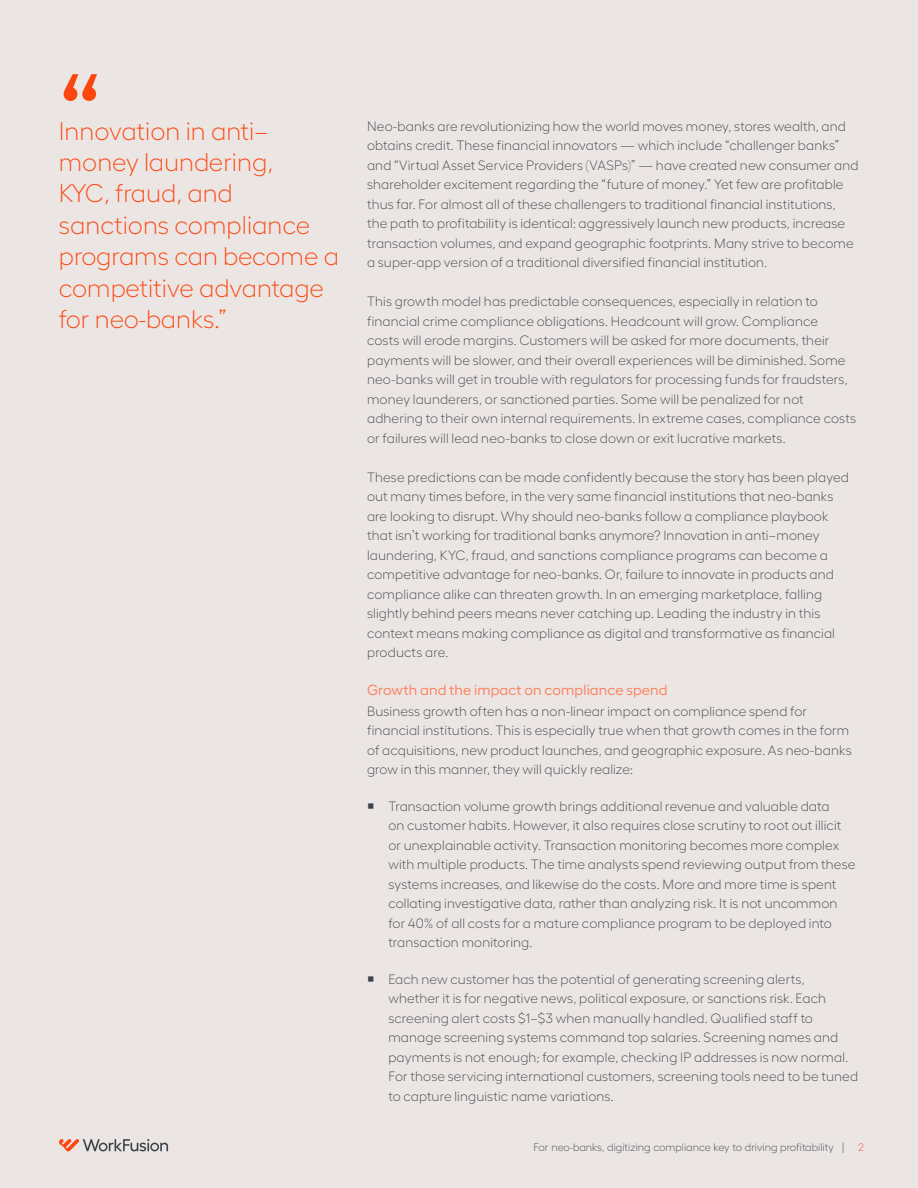
<style>
.page{position:relative;width:918px;height:1188px;background:#ebe5e3}
.page>*{position:absolute;margin:0;border:0;box-sizing:border-box;transform-origin:0 0}
.t1{font:500 108px "Hellix";color:#fc4610}
.t2{font:300 25.5px/31.5px "Hellix";color:#fc4610}
.t3{font:14.7px "Hellix";letter-spacing:.01em;color:#fd7d58}
.t4{font:300 13.5px/19.5px "Hellix";letter-spacing:.01em;color:#3b4249}
.t5{font:300 10.8px "Hellix";color:#3b4249}
.t6{font:300 10.8px "Hellix";color:#f04c23}
</style>
<div class="page">
<svg style="left:59px;top:1139px;width:109px;height:13px"></svg>
<h1 class="t1" style="left:58px;top:74px;width:46px">“</h1>
<h2 class="t2" style="left:59px;top:116px;width:282px">Innovation in anti– money laundering,<br>KYC, fraud, and sanctions compliance programs can become a competitive advantage for neo-banks.”</h2>
<p class="t4" style="left:367px;top:117px;width:493px">Neo-banks are revolutionizing how the world moves money, stores wealth, and obtains credit. These financial innovators — which include “challenger banks” and “Virtual Asset Service Providers (VASPs)” — have created new consumer and shareholder excitement regarding the “future of money.” Yet few are profitable thus far. For almost all of these challengers to traditional financial institutions, the path to profitability is identical: aggressively launch new products, increase transaction volumes, and expand geographic footprints. Many strive to become a super-app version of a traditional diversified financial institution.</p>
<p class="t4" style="left:367px;top:292px;width:491px">This growth model has predictable consequences, especially in relation to financial crime compliance obligations. Headcount will grow. Compliance<br>costs will erode margins. Customers will be asked for more documents, their payments will be slower, and their overall experiences will be diminished. Some neo-banks will get in trouble with regulators for processing funds for fraudsters, money launderers, or sanctioned parties. Some will be penalized for not adhering to their own internal requirements. In extreme cases, compliance costs or failures will lead neo-banks to close down or exit lucrative markets.</p>
<p class="t4" style="left:367px;top:468px;width:483px">These predictions can be made confidently because the story has been played out many times before, in the very same financial institutions that neo-banks are looking to disrupt. Why should neo-banks follow a compliance playbook that isn’t working for traditional banks anymore? Innovation in anti–money laundering, KYC, fraud, and sanctions compliance programs can become a competitive advantage for neo-banks. Or, failure to innovate in products and compliance alike can threaten growth. In an emerging marketplace, falling slightly behind peers means never catching up. Leading the industry in this context means making compliance as digital and transformative as financial products are.</p>
<p class="t3" style="left:367px;top:685px;width:302px">Growth and the impact on compliance spend</p>
<p class="t4" style="left:367px;top:702px;width:486px">Business growth often has a non-linear impact on compliance spend for financial institutions. This is especially true when that growth comes in the form of acquisitions, new product launches, and geographic exposure. As neo-banks grow in this manner, they will quickly realize:</p>
<p class="t4" style="left:388px;top:797px;width:469px">Transaction volume growth brings additional revenue and valuable data<br>on customer habits. However, it also requires close scrutiny to root out illicit or unexplainable activity. Transaction monitoring becomes more complex with multiple products. The time analysts spend reviewing output from these systems increases, and likewise do the costs. More and more time is spent collating investigative data, rather than analyzing risk. It is not uncommon for 40% of all costs for a mature compliance program to be deployed into transaction monitoring.</p>
<p class="t4" style="left:388px;top:970px;width:471px">Each new customer has the potential of generating screening alerts, whether it is for negative news, political exposure, or sanctions risk. Each screening alert costs $1–$3 when manually handled. Qualified staff to manage screening systems command top salaries. Screening names and payments is not enough; for example, checking IP addresses is now normal.<br>For those servicing international customers, screening tools need to be tuned to capture linguistic name variations.</p>
<p class="t5" style="left:534px;top:1143px;width:312px">For neo-banks, digitizing compliance key to driving profitability |</p>
<p class="t6" style="left:858px;top:1143px;width:7px">2</p>
</div>
